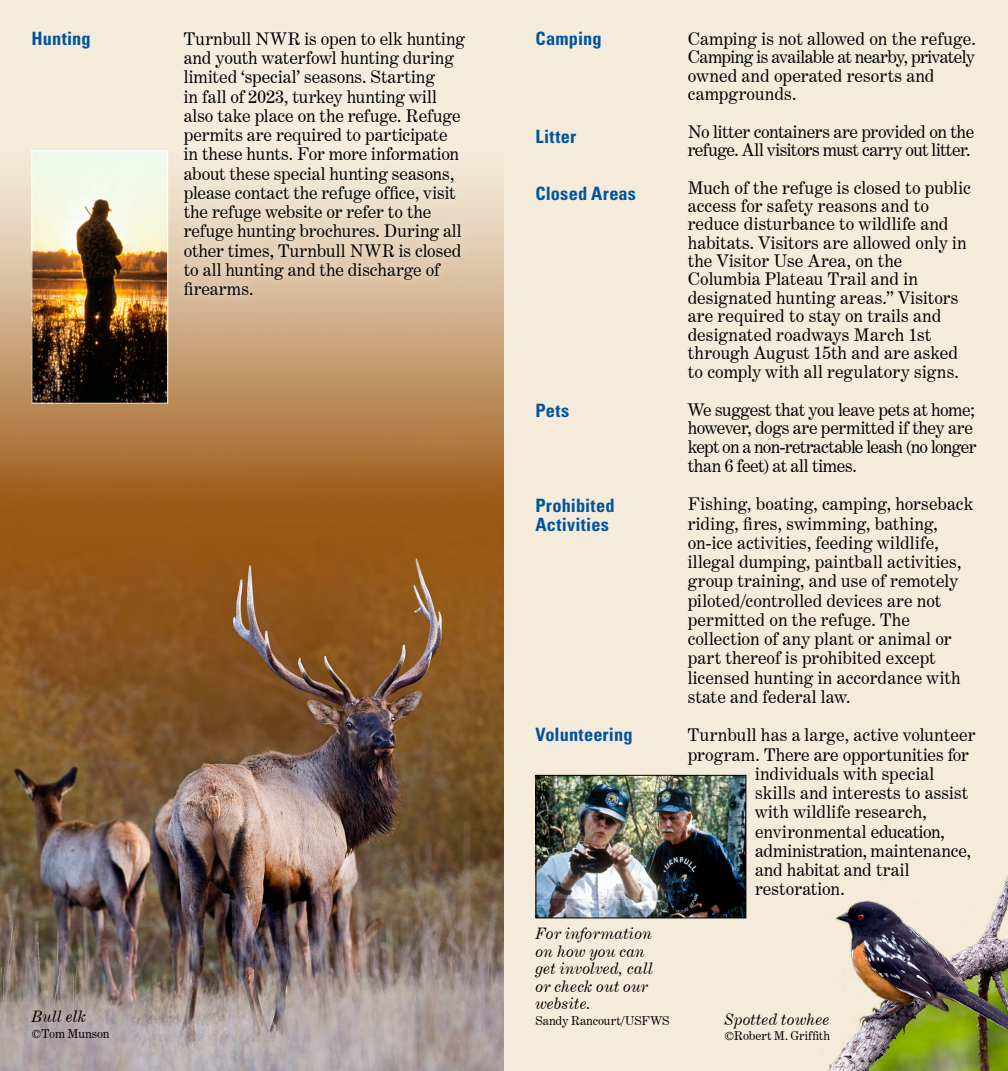
<style>
.page{position:relative;width:1008px;height:1071px;background:#f5ebdb}
.page>*{position:absolute;margin:0;border:0;box-sizing:border-box;transform-origin:0 0}
.t1{font:700 condensed 18.38px/19.2px "Univers LT Pro";letter-spacing:.01em;color:#00549e}
.t2{font:17.5px/19.2px "Century Expanded BT";color:#000}
.t3{font:17.5px/18.7px "Century Expanded BT";letter-spacing:-.03em;color:#000}
.t4{font:17.5px/18.4px "Century Expanded BT";letter-spacing:-.02em;color:#000}
.t5{font:italic 15.75px/17.5px "Century Expanded BT";letter-spacing:.015em;color:#000}
.t6{font:12.25px "Century Expanded BT";letter-spacing:-.005em;color:#000}
</style>
<div class="page">
<img style="left:0;top:181px;width:504px;height:890px">
<div style="left:173px;top:21px;width:302px;height:285px;background:#fff;opacity:.75"></div>
<img style="left:538px;top:777px;width:206px;height:139px">
<div style="left:536px;top:775px;width:210px;height:143px;border:1px solid #000"></div>
<img style="left:33px;top:152px;width:133px;height:250px">
<div style="left:31px;top:150px;width:137px;height:254px;border:1px solid #fff"></div>
<img style="left:827px;top:875px;width:181px;height:196px">
<h2 class="t1" style="left:32px;top:28px;width:61px">Hunting</h2>
<p class="t5" style="left:32px;top:1008px;width:56px">Bull elk</p>
<p class="t6" style="left:32px;top:1026px;width:80px">©Tom Munson</p>
<p class="t2" style="left:184px;top:29px;width:283px">Turnbull NWR is open to elk hunting and youth waterfowl hunting during limited ‘special’ seasons. Starting<br>in fall of 2023, turkey hunting will also take place on the refuge. Refuge permits are required to participate in these hunts. For more information about these special hunting seasons, please contact the refuge office, visit the refuge website or refer to the refuge hunting brochures. During all other times, Turnbull NWR is closed to all hunting and the discharge of firearms.</p>
<h2 class="t1" style="left:536px;top:28px;width:68px">Camping</h2>
<h2 class="t1" style="left:536px;top:126px;width:42px">Litter</h2>
<h2 class="t1" style="left:536px;top:184px;width:102px">Closed Areas</h2>
<h2 class="t1" style="left:536px;top:400px;width:35px">Pets</h2>
<h2 class="t1" style="left:536px;top:495px;width:81px">Prohibited<br>Activities</h2>
<h2 class="t1" style="left:536px;top:724px;width:99px">Volunteering</h2>
<p class="t5" style="left:536px;top:925px;width:119px">For information on how you can get involved, call or check out our website.</p>
<p class="t6" style="left:536px;top:1013px;width:136px">Sandy Rancourt/USFWS</p>
<p class="t2" style="left:688px;top:29px;width:289px;line-height:18.4px">Camping is not allowed on the refuge.<br>Camping is available at nearby, privately owned and operated resorts and campgrounds.</p>
<p class="t4" style="left:688px;top:122px;width:288px">No litter containers are provided on the refuge. All visitors must carry out litter.</p>
<p class="t2" style="left:688px;top:178px;width:285px;line-height:18.6px">Much of the refuge is closed to public access for safety reasons and to reduce disturbance to wildlife and habitats. Visitors are allowed only in the Visitor Use Area, on the Columbia Plateau Trail and in designated hunting areas.” Visitors are required to stay on trails and designated roadways March 1st through August 15th and are asked to comply with all regulatory signs.</p>
<p class="t3" style="left:688px;top:400px;width:290px">We suggest that you leave pets at home; however, dogs are permitted if they are kept on a non-retractable leash (no longer than 6 feet) at all times.</p>
<p class="t2" style="left:688px;top:494px;width:287px">Fishing, boating, camping, horseback riding, fires, swimming, bathing, on-ice activities, feeding wildlife, illegal dumping, paintball activities, group training, and use of remotely piloted/controlled devices are not permitted on the refuge. The collection of any plant or animal or part thereof is prohibited except licensed hunting in accordance with state and federal law.</p>
<p class="t2" style="left:688px;top:725px;width:289px">Turnbull has a large, active volunteer</p>
<p class="t2" style="left:688px;top:745px;width:283px">program. There are opportunities for</p>
<p class="t2" style="left:755px;top:764px;width:181px">individuals with special</p>
<p class="t2" style="left:755px;top:783px;width:215px">skills and interests to assist</p>
<p class="t2" style="left:755px;top:802px;width:173px">with wildlife research,</p>
<p class="t2" style="left:755px;top:822px;width:191px">environmental education,</p>
<p class="t2" style="left:755px;top:841px;width:218px">administration, maintenance,</p>
<p class="t2" style="left:755px;top:860px;width:156px">and habitat and trail</p>
<p class="t2" style="left:755px;top:879px;width:91px">restoration.</p>
<p class="t5" style="left:724px;top:1010px;width:106px">Spotted towhee</p>
<p class="t6" style="left:724px;top:1029px;width:107px">©Robert M. Griffith</p>
</div>
